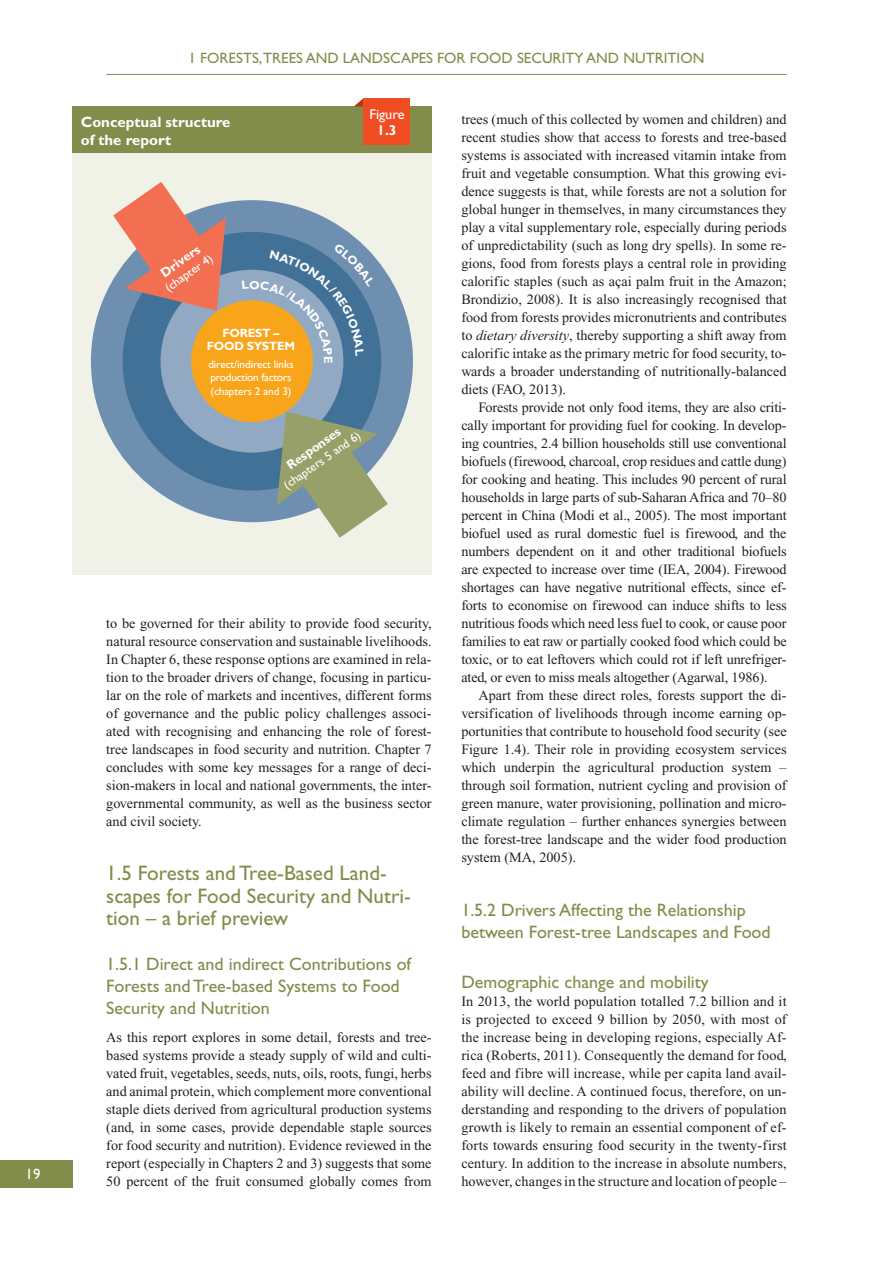
<style>
.page{position:relative;width:893px;height:1263px;background:#fff}
.page>*{position:absolute;margin:0;border:0;box-sizing:border-box;transform-origin:0 0}
.t1{font:21px/22.5px "Gill Sans";color:#828c4b}
.t2{font:18px/21.6px "Gill Sans";color:#828c4b}
.t3{font:15px "Gill Sans";color:#828c4b}
.t4{font:700 15px/18px "Gill Sans";color:#fff}
.t5{font:15px "Gill Sans";color:#fff}
.t6{font:14.25px/18px "Times New Roman";color:#231f20;text-align:justify}
.t7{font:14.25px "Gill Sans";color:#fff}
.t8{font:700 14.25px "Gill Sans";color:#fff}
.t9{font:700 13.2px "Gill Sans";color:#fff}
.t10{font:12.3px "Gill Sans";color:#fff}
.t11{font:700 12px/13.5px "Gill Sans";letter-spacing:-.02em;color:#fff;text-align:center}
.t12{font:11.25px/13.5px "Gill Sans";letter-spacing:-.01em;color:#fff}
.s1{font-style:italic}
</style>
<div class="page">
<div style="left:0;top:1160px;width:72px;height:27px;background:#828c4b"></div>
<hr style="left:106px;top:74px;width:681px;height:1px;background:#828c4b">
<div style="left:72px;top:153px;width:360px;height:421px;background:#f0f1e7"></div>
<div style="left:72px;top:107px;width:360px;height:46px;background:#828c4b"></div>
<svg style="left:354px;top:98px;width:10px;height:9px"></svg>
<div style="left:364px;top:98px;width:46px;height:47px;background:#f04d22"></div>
<div style="left:91px;top:200px;width:322px;height:322px;background:#6f8fb0;border-radius:50%"></div>
<div style="left:123px;top:232px;width:258px;height:258px;background:#427198;border-radius:50%"></div>
<div style="left:161px;top:270px;width:182px;height:183px;background:#92a9c3;border-radius:50%"></div>
<svg style="left:113px;top:182px;width:113px;height:129px"></svg>
<div style="left:191px;top:300px;width:122px;height:122px;background:#f9a51b;border-radius:50%"></div>
<svg style="left:277px;top:412px;width:111px;height:126px"></svg>
<svg style="left:242px;top:242px;width:133px;height:121px"></svg>
<p class="t5" style="left:26px;top:1166px;width:16px">19</p>
<p class="t3" style="left:189px;top:49px;width:517px">1 FORESTS,TREES AND LANDSCAPES FOR FOOD SECURITY AND NUTRITION</p>
<p class="t4" style="left:81px;top:112px;width:151px">Conceptual structure of the report</p>
<p class="t7" style="left:369px;top:106px;width:37px">Figure</p>
<p class="t8" style="left:377px;top:122px;width:21px">1.3</p>
<p class="t9" style="left:157px;top:267px;width:47px;rotate:-35deg">Drivers</p>
<p class="t10" style="left:162px;top:283px;width:57px;rotate:-35deg">(chapter 4)</p>
<p class="t11" style="left:207px;top:326px;width:90px">FOREST –<br>FOOD SYSTEM</p>
<p class="t12" style="left:208px;top:357px;width:87px">direct/indirect links production factors (chapters 2 and 3)</p>
<p class="t9" style="left:284px;top:460px;width:64px;rotate:-35deg">Responses</p>
<p class="t10" style="left:281px;top:480px;width:93px;rotate:-35deg">(chapters 5 and 6)</p>
<p class="t6" style="left:106px;top:615px;width:327px">to be governed for their ability to provide food security, natural resource conservation and sustainable livelihoods.<br>In Chapter 6, these response options are examined in rela&shy;tion to the broader drivers of change, focusing in particu&shy;lar on the role of markets and incentives, different forms of governance and the public policy challenges associ&shy;ated with recognising and enhancing the role of forest&shy;tree landscapes in food security and nutrition. Chapter 7 concludes with some key messages for a range of deci&shy;sion-makers in local and national governments, the inter&shy;governmental community, as well as the business sector and civil society.</p>
<h1 class="t1" style="left:106px;top:862px;width:306px">1.5 Forests and Tree-Based Land&shy;scapes for Food Security and Nutri&shy;tion – a brief preview</h1>
<p class="t2" style="left:106px;top:953px;width:306px">1.5.1 Direct and indirect Contributions of<br>Forests and Tree-based Systems to Food<br>Security and Nutrition</p>
<p class="t6" style="left:106px;top:1029px;width:327px">As this report explores in some detail, forests and tree&shy;based systems provide a steady supply of wild and culti&shy;vated fruit, vegetables, seeds, nuts, oils, roots, fungi, herbs and animal protein, which complement more conventional staple diets derived from agricultural production systems (and, in some cases, provide dependable staple sources for food security and nutrition). Evidence reviewed in the report (especially in Chapters 2 and 3) suggests that some 50 percent of the fruit consumed globally comes from</p>
<p class="t6" style="left:461px;top:111px;width:327px">trees (much of this collected by women and children) and recent studies show that access to forests and tree-based systems is associated with increased vitamin intake from fruit and vegetable consumption. What this growing evi&shy;dence suggests is that, while forests are not a solution for global hunger in themselves, in many circumstances they play a vital supplementary role, especially during periods of unpredictability (such as long dry spells). In some re&shy;gions, food from forests plays a central role in providing calorific staples (such as açai palm fruit in the Amazon; Brondizio, 2008). It is also increasingly recognised that food from forests provides micronutrients and contributes to <span class="s1">dietary diversity</span>, thereby supporting a shift away from calorific intake as the primary metric for food security, to&shy;wards a broader understanding of nutritionally-balanced diets (FAO, 2013).</p>
<p class="t6" style="left:461px;top:399px;width:327px;text-indent:17px">Forests provide not only food items, they are also criti&shy;cally important for providing fuel for cooking. In develop&shy;ing countries, 2.4 billion households still use conventional biofuels (firewood, charcoal, crop residues and cattle dung) for cooking and heating. This includes 90 percent of rural households in large parts of sub-Saharan Africa and 70–80 percent in China (Modi et al., 2005). The most important biofuel used as rural domestic fuel is firewood, and the numbers dependent on it and other traditional biofuels are expected to increase over time (IEA, 2004). Firewood shortages can have negative nutritional effects, since ef&shy;forts to economise on firewood can induce shifts to less nutritious foods which need less fuel to cook, or cause poor families to eat raw or partially cooked food which could be toxic, or to eat leftovers which could rot if left unrefriger&shy;ated, or even to miss meals altogether (Agarwal, 1986).</p>
<p class="t6" style="left:461px;top:686px;width:327px;text-indent:17px">Apart from these direct roles, forests support the di&shy;versification of livelihoods through income earning op&shy;portunities that contribute to household food security (see Figure 1.4). Their role in providing ecosystem services which underpin the agricultural production system – through soil formation, nutrient cycling and provision of green manure, water provisioning, pollination and micro&shy;climate regulation – further enhances synergies between the forest-tree landscape and the wider food production system (MA, 2005).</p>
<p class="t2" style="left:461px;top:899px;width:311px">1.5.2 Drivers Affecting the Relationship between Forest-tree Landscapes and Food</p>
<p class="t2" style="left:461px;top:971px;width:249px">Demographic change and mobility</p>
<p class="t6" style="left:461px;top:993px;width:327px">In 2013, the world population totalled 7.2 billion and it is projected to exceed 9 billion by 2050, with most of the increase being in developing regions, especially Af&shy;rica (Roberts, 2011). Consequently the demand for food, feed and fibre will increase, while per capita land avail&shy;ability will decline. A continued focus, therefore, on un&shy;derstanding and responding to the drivers of population growth is likely to remain an essential component of ef&shy;forts towards ensuring food security in the twenty-first century. In addition to the increase in absolute numbers, however, changes in the structure and location of people –</p>
</div>
